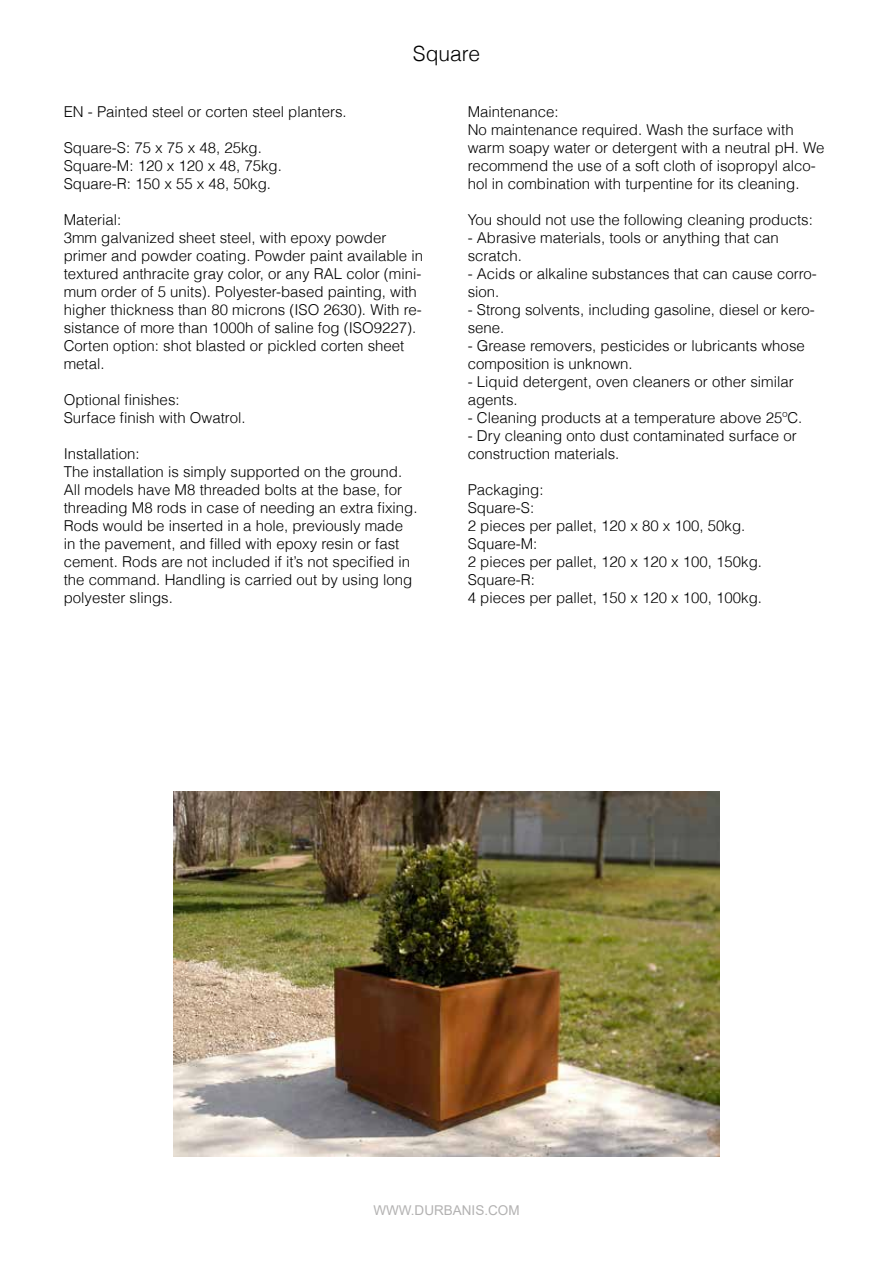
<style>
.page{position:relative;width:893px;height:1263px;background:#fff}
.page>*{position:absolute;margin:0;border:0;box-sizing:border-box;transform-origin:0 0}
.t1{font:300 21px "Helvetica";color:#000}
.t2{font:300 15px/18px "Helvetica";color:#000}
.t3{font:13.5px "Arial";color:#b3b2b2}
</style>
<div class="page">
<img style="left:173px;top:792px;width:547px;height:364px">
<h1 class="t1" style="left:413px;top:36px;width:69px">Square</h1>
<p class="t2" style="left:64px;top:102px;width:284px">EN - Painted steel or corten steel planters.</p>
<p class="t2" style="left:64px;top:138px;width:220px">Square-S: 75 x 75 x 48, 25kg.<br>Square-M: 120 x 120 x 48, 75kg.<br>Square-R: 150 x 55 x 48, 50kg.</p>
<p class="t2" style="left:64px;top:210px;width:361px">Material:<br>3mm galvanized sheet steel, with epoxy powder primer and powder coating. Powder paint available in textured anthracite gray color, or any RAL color (mini&shy;mum order of 5 units). Polyester-based painting, with higher thickness than 80 microns (ISO 2630). With re&shy;sistance of more than 1000h of saline fog (ISO9227).<br>Corten option: shot blasted or pickled corten sheet metal.</p>
<p class="t2" style="left:64px;top:390px;width:183px">Optional finishes:<br>Surface finish with Owatrol.</p>
<p class="t2" style="left:64px;top:444px;width:355px">Installation:<br>The installation is simply supported on the ground.<br>All models have M8 threaded bolts at the base, for threading M8 rods in case of needing an extra fixing.<br>Rods would be inserted in a hole, previously made in the pavement, and filled with epoxy resin or fast cement. Rods are not included if it’s not specified in the command. Handling is carried out by using long polyester slings.</p>
<p class="t2" style="left:468px;top:102px;width:358px">Maintenance:<br>No maintenance required. Wash the surface with warm soapy water or detergent with a neutral pH. We recommend the use of a soft cloth of isopropyl alco&shy;hol in combination with turpentine for its cleaning.</p>
<p class="t2" style="left:468px;top:210px;width:347px">You should not use the following cleaning products:</p>
<p class="t2" style="left:468px;top:228px;width:312px">- Abrasive materials, tools or anything that can scratch.</p>
<p class="t2" style="left:468px;top:264px;width:351px">- Acids or alkaline substances that can cause corro&shy;sion.</p>
<p class="t2" style="left:468px;top:300px;width:349px">- Strong solvents, including gasoline, diesel or kero&shy;sene.</p>
<p class="t2" style="left:468px;top:336px;width:339px">- Grease removers, pesticides or lubricants whose composition is unknown.</p>
<p class="t2" style="left:468px;top:372px;width:327px">- Liquid detergent, oven cleaners or other similar agents.</p>
<p class="t2" style="left:468px;top:408px;width:336px">- Cleaning products at a temperature above 25ºC.</p>
<p class="t2" style="left:468px;top:426px;width:331px">- Dry cleaning onto dust contaminated surface or construction materials.</p>
<p class="t2" style="left:468px;top:480px;width:296px">Packaging:<br>Square-S:<br>2 pieces per pallet, 120 x 80 x 100, 50kg.<br>Square-M:<br>2 pieces per pallet, 120 x 120 x 100, 150kg.<br>Square-R:<br>4 pieces per pallet, 150 x 120 x 100, 100kg.</p>
<p class="t3" style="left:373px;top:1201px;width:148px">WWW.DURBANIS.COM</p>
</div>
